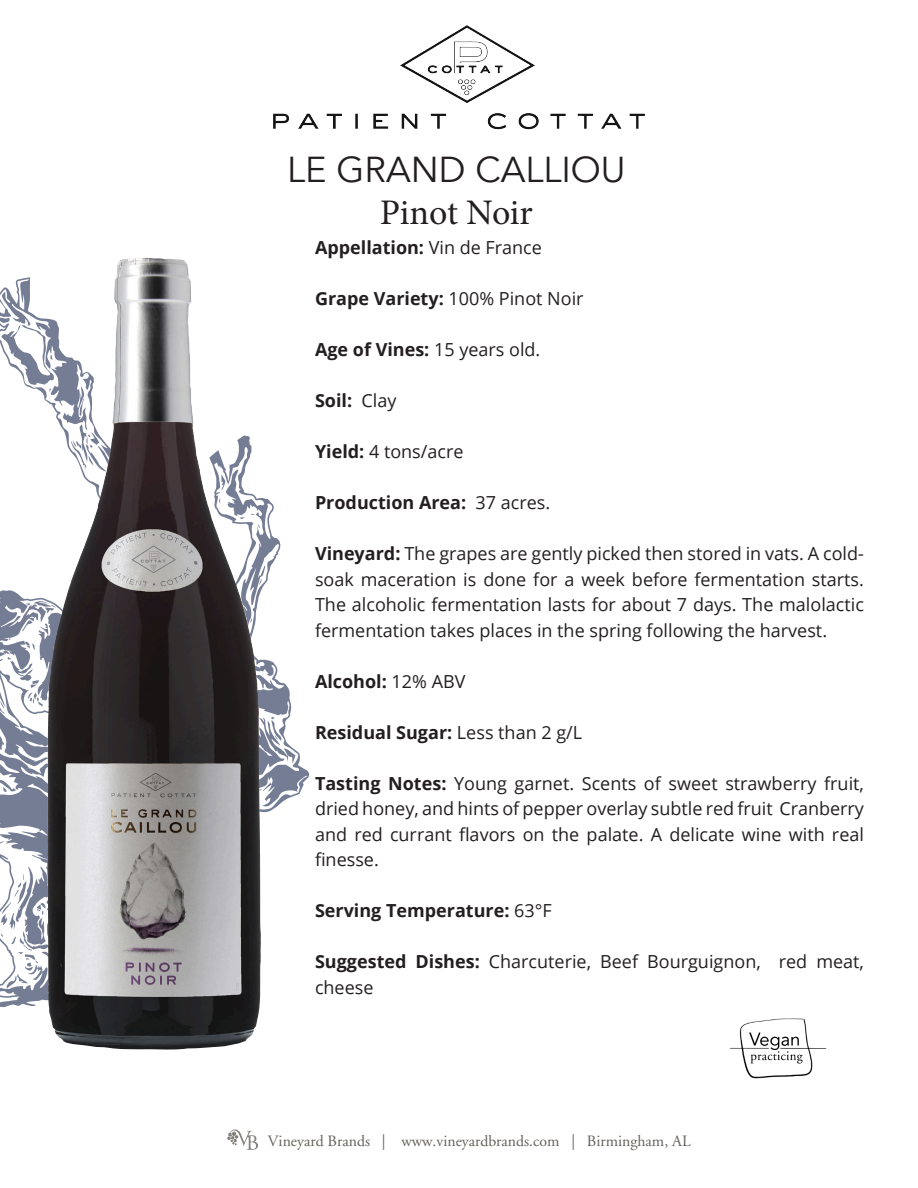
<style>
.page{position:relative;width:918px;height:1188px;background:#fff}
.page>*{position:absolute;margin:0;border:0;box-sizing:border-box;transform-origin:0 0}
.t1{font:36px "Avenir";color:#231f20}
.t2{font:36px "Minion Pro";letter-spacing:-.01em;color:#231f20}
.t3{font:18px/25.5px "Open Sans";color:#231f20;text-align:justify}
.t4{font:700 18px "Open Sans";color:#231f20}
.t5{font:15.75px "Adobe Garamond";color:#65625d}
.s1{font-weight:400}
.s2{font-weight:700}
</style>
<div class="page">
<svg style="left:0;top:277px;width:309px;height:731px"></svg>
<img style="left:47px;top:257px;width:214px;height:793px">
<img style="left:400px;top:26px;width:66px;height:47px">
<svg style="left:227px;top:1129px;width:31px;height:21px"></svg>
<img style="left:730px;top:1018px;width:97px;height:61px">
<p class="t1" style="left:287px;top:148px;width:340px">LE GRAND CALLIOU</p>
<p class="t2" style="left:380px;top:189px;width:155px">Pinot Noir</p>
<p class="t4" style="left:315px;top:235px;width:228px">Appellation: <span class="s1">Vin de France</span></p>
<p class="t4" style="left:315px;top:286px;width:270px">Grape Variety: <span class="s1">100% Pinot Noir</span></p>
<p class="t4" style="left:315px;top:337px;width:227px">Age of Vines: <span class="s1">15 years old.</span></p>
<p class="t4" style="left:315px;top:388px;width:83px">Soil: <span class="s1">Clay</span></p>
<p class="t3" style="left:315px;top:438px;width:150px"><span class="s2">Yield:</span> 4 tons/acre</p>
<p class="t4" style="left:315px;top:490px;width:237px">Production Area: <span class="s1">37 acres.</span></p>
<p class="t3" style="left:315px;top:540px;width:551px"><span class="s2">Vineyard:</span> The grapes are gently picked then stored in vats. A cold&shy;soak maceration is done for a week before fermentation starts.<br>The alcoholic fermentation lasts for about 7 days. The malolactic fermentation takes places in the spring following the harvest.</p>
<p class="t4" style="left:315px;top:668px;width:152px">Alcohol: <span class="s1">12% ABV</span></p>
<p class="t4" style="left:315px;top:719px;width:269px">Residual Sugar: <span class="s1">Less than 2 g/L</span></p>
<p class="t3" style="left:315px;top:770px;width:551px"><span class="s2">Tasting Notes:</span> Young garnet. Scents of sweet strawberry fruit, dried honey, and hints of pepper overlay subtle red fruit Cranberry and red currant flavors on the palate. A delicate wine with real finesse.</p>
<p class="t4" style="left:315px;top:898px;width:238px">Serving Temperature: <span class="s1">63°F</span></p>
<p class="t3" style="left:315px;top:948px;width:551px"><span class="s2">Suggested Dishes:</span> Charcuterie, Beef Bourguignon, red meat, cheese</p>
<p class="t5" style="left:268px;top:1132px;width:424px">Vineyard Brands | www.vineyardbrands.com | Birmingham, AL</p>
</div>
